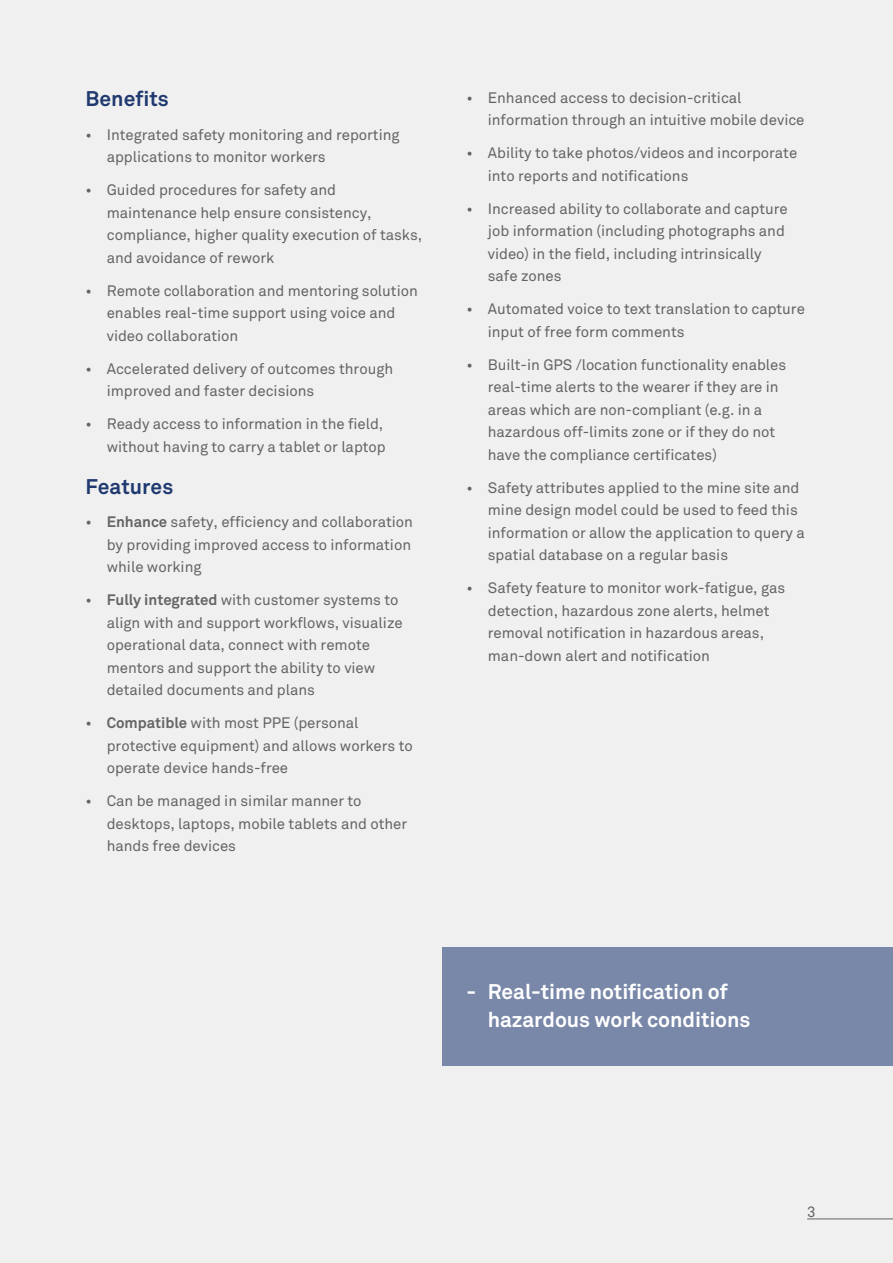
<style>
.page{position:relative;width:893px;height:1263px;background:#f0f0f0}
.page>*{position:absolute;margin:0;border:0;box-sizing:border-box;transform-origin:0 0}
.t1{font:700 21px/28.5px "Wipro Akkurat";letter-spacing:-.005em;color:#fff}
.t2{font:700 21px "Wipro Akkurat";color:#20396f}
.t3{font:15px/22.5px "Wipro Akkurat";letter-spacing:-.005em;color:#656464}
.s1{font-weight:700}
</style>
<div class="page">
<hr style="left:816px;top:1218px;width:77px;height:1px;background:#656464">
<div style="left:442px;top:948px;width:451px;height:118px;background:#7988a9"></div>
<h1 class="t2" style="left:86px;top:86px;width:85px">Benefits</h1>
<p class="t3" style="left:107px;top:123px;width:294px;text-indent:-21px">• Integrated safety monitoring and reporting applications to monitor workers</p>
<p class="t3" style="left:107px;top:179px;width:317px;text-indent:-21px">• Guided procedures for safety and maintenance help ensure consistency, compliance, higher quality execution of tasks, and avoidance of rework</p>
<p class="t3" style="left:107px;top:279px;width:313px;text-indent:-21px">• Remote collaboration and mentoring solution enables real-time support using voice and video collaboration</p>
<p class="t3" style="left:107px;top:357px;width:288px;text-indent:-21px">• Accelerated delivery of outcomes through improved and faster decisions</p>
<p class="t3" style="left:86px;top:413px;width:302px;text-align:right">• Ready access to information in the field, without having to carry a tablet or laptop</p>
<h1 class="t2" style="left:86px;top:473px;width:89px">Features</h1>
<p class="t3" style="left:107px;top:511px;width:308px;text-indent:-21px">• <span class="s1">Enhance</span> safety, efficiency and collaboration by providing improved access to information while working</p>
<p class="t3" style="left:107px;top:589px;width:297px;text-indent:-21px">• <span class="s1">Fully integrated</span> with customer systems to align with and support workflows, visualize operational data, connect with remote mentors and support the ability to view detailed documents and plans</p>
<p class="t3" style="left:107px;top:712px;width:308px;text-indent:-21px">• <span class="s1">Compatible</span> with most PPE (personal protective equipment) and allows workers to operate device hands-free</p>
<p class="t3" style="left:107px;top:790px;width:302px;text-indent:-21px">• Can be managed in similar manner to desktops, laptops, mobile tablets and other hands free devices</p>
<p class="t3" style="left:488px;top:86px;width:318px;text-indent:-21px">• Enhanced access to decision-critical information through an intuitive mobile device</p>
<p class="t3" style="left:488px;top:142px;width:311px;text-indent:-21px">• Ability to take photos/videos and incorporate into reports and notifications</p>
<p class="t3" style="left:488px;top:197px;width:301px;text-indent:-21px">• Increased ability to collaborate and capture job information (including photographs and video) in the field, including intrinsically safe zones</p>
<p class="t3" style="left:488px;top:298px;width:319px;text-indent:-21px">• Automated voice to text translation to capture input of free form comments</p>
<p class="t3" style="left:488px;top:353px;width:300px;text-indent:-21px">• Built-in GPS /location functionality enables real-time alerts to the wearer if they are in areas which are non-compliant (e.g. in a hazardous off-limits zone or if they do not have the compliance certificates)</p>
<p class="t3" style="left:488px;top:476px;width:318px;text-indent:-21px">• Safety attributes applied to the mine site and mine design model could be used to feed this information or allow the application to query a spatial database on a regular basis</p>
<p class="t3" style="left:488px;top:577px;width:299px;text-indent:-21px">• Safety feature to monitor work-fatigue, gas detection, hazardous zone alerts, helmet removal notification in hazardous areas, man-down alert and notification</p>
<h1 class="t1" style="left:488px;top:977px;width:264px;text-indent:-21px">- Real-time notification of hazardous work conditions</h1>
<p class="t3" style="left:807px;top:1201px;width:10px">3</p>
</div>
